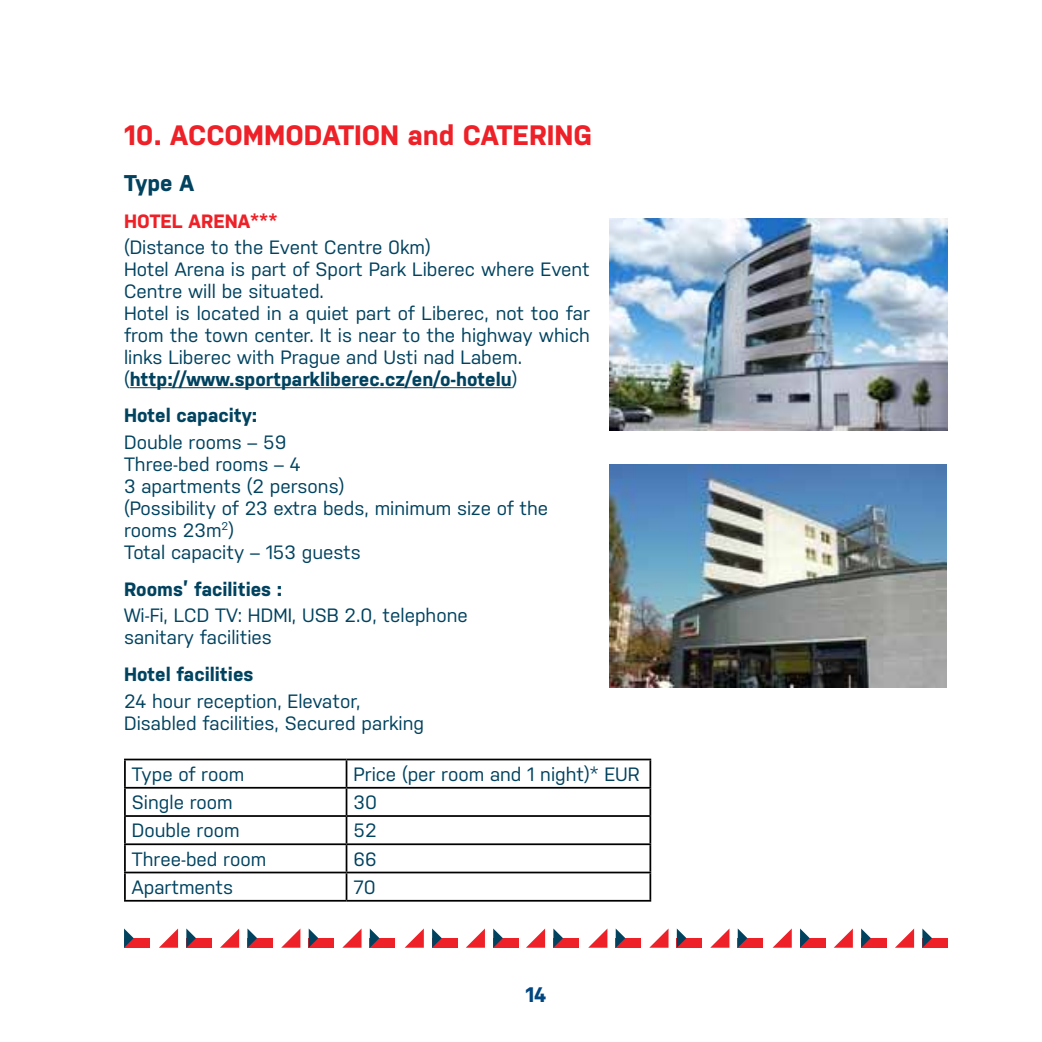
<style>
.page{position:relative;width:1042px;height:1042px;background:#fff}
.page>*{position:absolute;margin:0;border:0;box-sizing:border-box;transform-origin:0 0}
.t1{font:700 28px "Nudista";color:#ed2127}
.t2{font:700 22.75px "Nudista";color:#01425f}
.t3{font:700 21px "Nudista";color:#00467f}
.t4{font:19.25px/21.9px "Nudista";color:#01425f}
.t5{font:700 19.25px "Nudista";color:#01425f}
.t6{font:700 19.25px "Nudista";color:#ed2127}
.s1{font-weight:700}
</style>
<div class="page">
<div style="left:124px;top:938px;width:25px;height:9px;background:#ed2127"></div>
<svg style="left:124px;top:928px;width:10px;height:19px"></svg>
<div style="left:247px;top:938px;width:26px;height:9px;background:#ed2127"></div>
<svg style="left:220px;top:928px;width:19px;height:19px"></svg>
<svg style="left:247px;top:928px;width:10px;height:19px"></svg>
<div style="left:186px;top:938px;width:26px;height:9px;background:#ed2127"></div>
<svg style="left:159px;top:928px;width:19px;height:19px"></svg>
<svg style="left:186px;top:928px;width:10px;height:19px"></svg>
<div style="left:370px;top:938px;width:25px;height:9px;background:#ed2127"></div>
<svg style="left:343px;top:929px;width:18px;height:18px"></svg>
<svg style="left:370px;top:928px;width:9px;height:19px"></svg>
<div style="left:309px;top:938px;width:25px;height:9px;background:#ed2127"></div>
<svg style="left:282px;top:929px;width:18px;height:18px"></svg>
<svg style="left:309px;top:929px;width:9px;height:18px"></svg>
<div style="left:493px;top:938px;width:25px;height:9px;background:#ed2127"></div>
<svg style="left:466px;top:928px;width:19px;height:19px"></svg>
<svg style="left:493px;top:928px;width:10px;height:19px"></svg>
<div style="left:432px;top:938px;width:25px;height:9px;background:#ed2127"></div>
<svg style="left:405px;top:928px;width:19px;height:19px"></svg>
<svg style="left:432px;top:928px;width:10px;height:19px"></svg>
<div style="left:553px;top:938px;width:26px;height:9px;background:#ed2127"></div>
<svg style="left:526px;top:928px;width:19px;height:19px"></svg>
<svg style="left:553px;top:928px;width:10px;height:19px"></svg>
<div style="left:677px;top:938px;width:25px;height:9px;background:#ed2127"></div>
<svg style="left:650px;top:929px;width:18px;height:18px"></svg>
<svg style="left:677px;top:928px;width:9px;height:19px"></svg>
<div style="left:616px;top:938px;width:25px;height:9px;background:#ed2127"></div>
<svg style="left:589px;top:929px;width:18px;height:18px"></svg>
<svg style="left:616px;top:929px;width:9px;height:18px"></svg>
<div style="left:738px;top:938px;width:25px;height:9px;background:#ed2127"></div>
<svg style="left:711px;top:929px;width:18px;height:18px"></svg>
<svg style="left:738px;top:929px;width:9px;height:18px"></svg>
<div style="left:861px;top:938px;width:25px;height:9px;background:#ed2127"></div>
<svg style="left:834px;top:928px;width:19px;height:19px"></svg>
<svg style="left:861px;top:928px;width:10px;height:19px"></svg>
<div style="left:800px;top:938px;width:25px;height:9px;background:#ed2127"></div>
<svg style="left:773px;top:928px;width:19px;height:19px"></svg>
<svg style="left:800px;top:928px;width:9px;height:19px"></svg>
<div style="left:922px;top:938px;width:25px;height:9px;background:#ed2127"></div>
<svg style="left:895px;top:928px;width:19px;height:19px"></svg>
<svg style="left:922px;top:928px;width:10px;height:19px"></svg>
<hr style="left:130px;top:387px;width:382px;height:1px;background:#01425f">
<hr style="left:124px;top:758px;width:222px;height:2px;background:#000">
<hr style="left:124px;top:760px;width:2px;height:27px;background:#000">
<hr style="left:346px;top:758px;width:305px;height:2px;background:#000">
<hr style="left:649px;top:760px;width:2px;height:27px;background:#000">
<hr style="left:124px;top:787px;width:222px;height:1px;background:#000">
<hr style="left:124px;top:788px;width:2px;height:27px;background:#000">
<hr style="left:346px;top:787px;width:305px;height:1px;background:#000">
<hr style="left:649px;top:788px;width:2px;height:27px;background:#000">
<hr style="left:124px;top:815px;width:222px;height:2px;background:#000">
<hr style="left:124px;top:817px;width:2px;height:26px;background:#000">
<hr style="left:346px;top:815px;width:305px;height:2px;background:#000">
<hr style="left:649px;top:817px;width:2px;height:26px;background:#000">
<hr style="left:124px;top:843px;width:222px;height:2px;background:#000">
<hr style="left:124px;top:845px;width:2px;height:26px;background:#000">
<hr style="left:346px;top:843px;width:305px;height:2px;background:#000">
<hr style="left:649px;top:845px;width:2px;height:26px;background:#000">
<hr style="left:124px;top:871px;width:222px;height:2px;background:#000">
<hr style="left:124px;top:873px;width:2px;height:27px;background:#000">
<hr style="left:346px;top:871px;width:305px;height:2px;background:#000">
<svg style="left:346px;top:760px;width:1px;height:140px"></svg>
<hr style="left:649px;top:873px;width:2px;height:27px;background:#000">
<hr style="left:124px;top:900px;width:222px;height:1px;background:#000">
<hr style="left:346px;top:900px;width:305px;height:1px;background:#000">
<img style="left:610px;top:218px;width:337px;height:212px">
<img style="left:610px;top:465px;width:336px;height:222px">
<h1 class="t1" style="left:124px;top:119px;width:470px">10. ACCOMMODATION and CATERING</h1>
<p class="t2" style="left:124px;top:170px;width:72px">Type A</p>
<p class="t6" style="left:124px;top:210px;width:155px">HOTEL ARENA***</p>
<p class="t4" style="left:124px;top:237px;width:467px">(Distance to the Event Centre 0km)<br>Hotel Arena is part of Sport Park Liberec where Event Centre will be situated.<br>Hotel is located in a quiet part of Liberec, not too far from the town center. It is near to the highway which links Liberec with Prague and Usti nad Labem. (<span class="s1">http://www.sportparkliberec.cz/en/o-hotelu</span>)</p>
<p class="t5" style="left:124px;top:405px;width:135px">Hotel capacity:</p>
<p class="t4" style="left:124px;top:431px;width:426px">Double rooms – 59<br>Three-bed rooms – 4<br>3 apartments (2 persons)<br>(Possibility of 23 extra beds, minimum size of the rooms 23m<sup>2</sup>)<br>Total capacity – 153 guests</p>
<p class="t5" style="left:124px;top:578px;width:160px">Rooms’ facilities :</p>
<p class="t4" style="left:124px;top:604px;width:345px">Wi-Fi, LCD TV: HDMI, USB 2.0, telephone sanitary facilities</p>
<p class="t5" style="left:124px;top:663px;width:131px">Hotel facilities</p>
<p class="t4" style="left:124px;top:690px;width:301px">24 hour reception, Elevator,<br>Disabled facilities, Secured parking</p>
<p class="t4" style="left:132px;top:763px;width:114px">Type of room</p>
<p class="t4" style="left:353px;top:763px;width:288px">Price (per room and 1 night)* EUR</p>
<p class="t4" style="left:132px;top:791px;width:102px">Single room</p>
<p class="t4" style="left:353px;top:791px;width:25px">30</p>
<p class="t4" style="left:132px;top:819px;width:109px">Double room</p>
<p class="t4" style="left:353px;top:819px;width:25px">52</p>
<p class="t4" style="left:132px;top:847px;width:136px">Three-bed room</p>
<p class="t4" style="left:353px;top:847px;width:25px">66</p>
<p class="t4" style="left:132px;top:876px;width:103px">Apartments</p>
<p class="t4" style="left:353px;top:876px;width:24px">70</p>
<p class="t3" style="left:525px;top:982px;width:23px">14</p>
</div>
